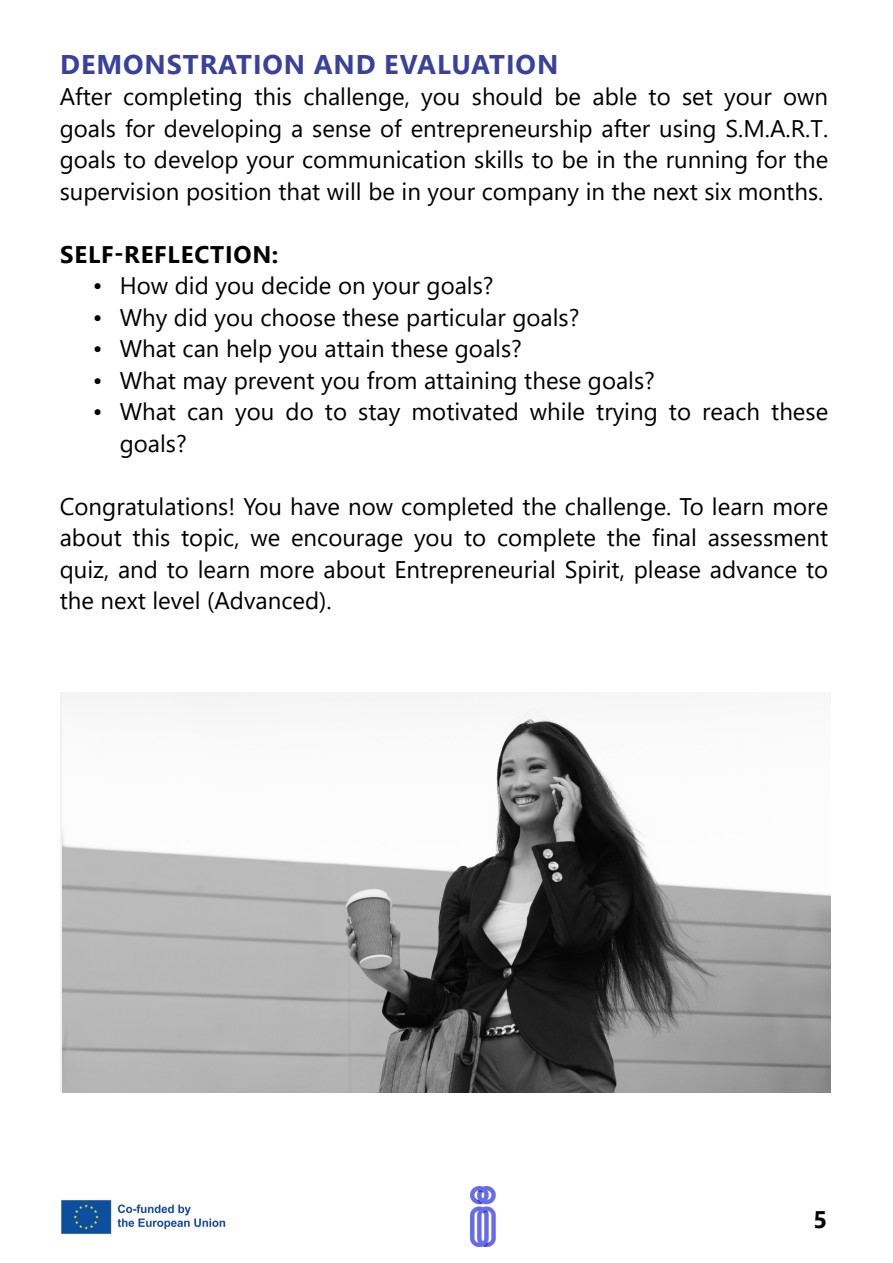
<style>
.page{position:relative;width:893px;height:1263px;background:#fff}
.page>*{position:absolute;margin:0;border:0;box-sizing:border-box;transform-origin:0 0}
.t1{font:700 27px "Segoe UI";letter-spacing:.035em;color:#3a419a}
.t2{font:24px/31.5px "Segoe UI";color:#000;text-align:justify}
.t3{font:700 24px "Segoe UI";letter-spacing:.035em;color:#000}
</style>
<div class="page">
<img style="left:470px;top:1186px;width:26px;height:61px">
<img style="left:61px;top:1200px;width:165px;height:34px">
<img style="left:62px;top:692px;width:769px;height:400px">
<p class="t1" style="left:60px;top:39px;width:500px">DEMONSTRATION AND EVALUATION</p>
<p class="t2" style="left:60px;top:79px;width:770px">After completing this challenge, you should be able to set your own goals for developing a sense of entrepreneurship after using S.M.A.R.T. goals to develop your communication skills to be in the running for the supervision position that will be in your company in the next six months.</p>
<p class="t3" style="left:60px;top:231px;width:220px">SELF-REFLECTION:</p>
<p class="t2" style="left:93px;top:268px;width:402px">• How did you decide on your goals?</p>
<p class="t2" style="left:93px;top:299px;width:488px">• Why did you choose these particular goals?</p>
<p class="t2" style="left:93px;top:331px;width:431px">• What can help you attain these goals?</p>
<p class="t2" style="left:93px;top:362px;width:564px">• What may prevent you from attaining these goals?</p>
<p class="t2" style="left:120px;top:394px;width:710px;text-indent:-27px">• What can you do to stay motivated while trying to reach these goals?</p>
<p class="t2" style="left:60px;top:488px;width:770px">Congratulations! You have now completed the challenge. To learn more about this topic, we encourage you to complete the final assessment quiz, and to learn more about Entrepreneurial Spirit, please advance to the next level (Advanced).</p>
<p class="t3" style="left:813px;top:1197px;width:15px">5</p>
</div>
